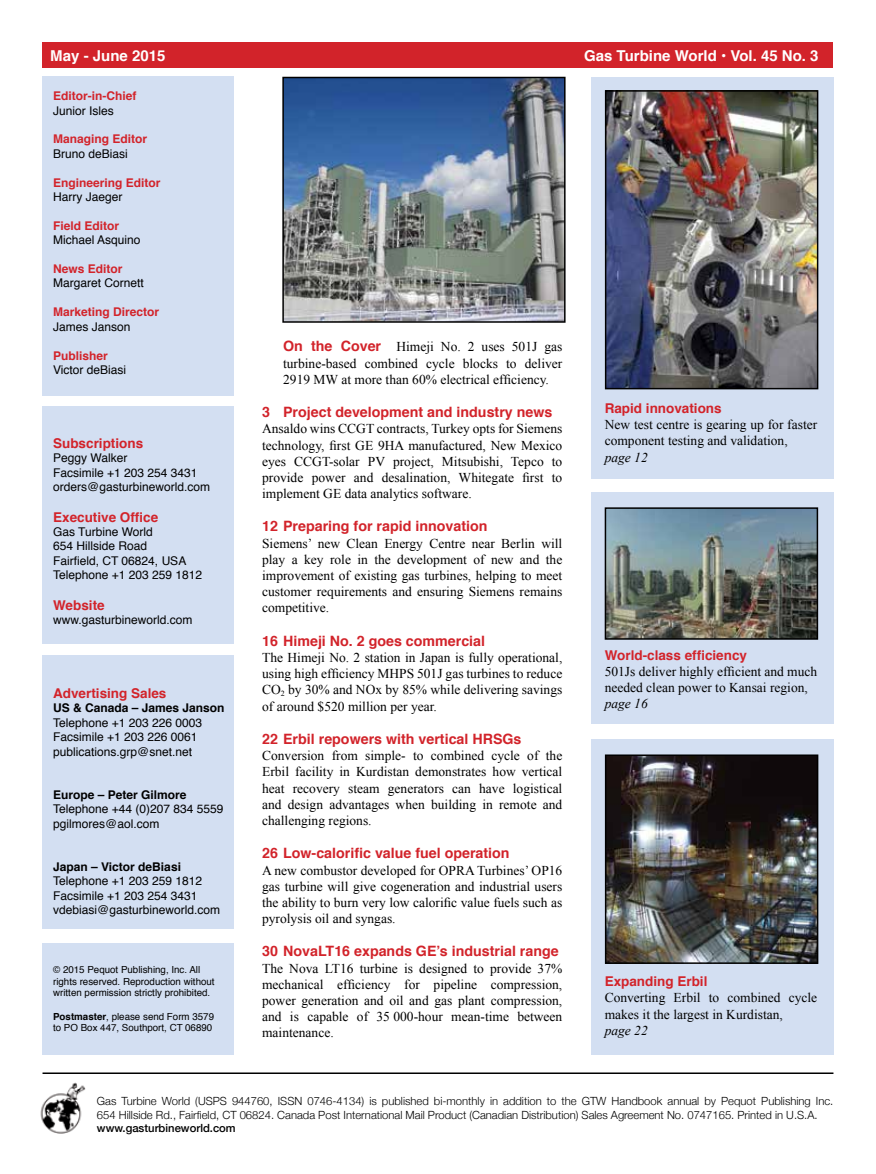
<style>
.page{position:relative;width:876px;height:1174px;background:#fff}
.page>*{position:absolute;margin:0;border:0;box-sizing:border-box;transform-origin:0 0}
.t1{font:700 15px "Helvetica";color:#fff}
.t2{font:700 14.25px "Helvetica";color:#d2232a}
.t3{font:13.5px/16.2px "Times New Roman";color:#000;text-align:justify}
.t4{font:700 13.5px "Helvetica";color:#d2232a}
.t5{font:italic 13.5px "Times New Roman";color:#000}
.t6{font:12px/14.4px "Helvetica";color:#000}
.t7{font:700 12px "Helvetica";color:#d2232a}
.t8{font:700 12px "Helvetica";color:#000}
.t9{font:300 11.25px/13.5px "Helvetica Neue";color:#000}
.t10{font:500 11.25px "Helvetica Neue";color:#000}
.t11{font:9.75px/11.7px "Helvetica";color:#000}
.s1{font-family:"Helvetica";font-weight:700;font-size:14.25px;color:#d2232a}
.s2{color:#fff}
.s3{font-weight:700}
</style>
<div class="page">
<div style="left:43px;top:43px;width:790px;height:25px;background:#d2232a"></div>
<div style="left:43px;top:77px;width:191px;height:319px;background:#d3dff2"></div>
<div style="left:43px;top:406px;width:191px;height:237px;background:#d3dff2"></div>
<div style="left:43px;top:655px;width:191px;height:274px;background:#d3dff2"></div>
<div style="left:43px;top:942px;width:191px;height:112px;background:#d3dff2"></div>
<img style="left:40px;top:1082px;width:46px;height:52px">
<hr style="left:43px;top:1072px;width:790px;height:2px;background:#000">
<div style="left:591px;top:77px;width:242px;height:401px;background:#d3dff2"></div>
<div style="left:591px;top:493px;width:242px;height:231px;background:#d3dff2"></div>
<div style="left:591px;top:739px;width:242px;height:315px;background:#d3dff2"></div>
<img style="left:285px;top:80px;width:278px;height:240px">
<div style="left:282px;top:77px;width:284px;height:246px;border:2px solid #000"></div>
<img style="left:608px;top:757px;width:207px;height:204px">
<div style="left:605px;top:754px;width:213px;height:210px;border:2px solid #000"></div>
<img style="left:608px;top:510px;width:207px;height:126px">
<div style="left:605px;top:507px;width:213px;height:132px;border:2px solid #000"></div>
<img style="left:608px;top:93px;width:207px;height:293px">
<div style="left:605px;top:90px;width:213px;height:299px;border:2px solid #000"></div>
<p class="t1" style="left:50px;top:44px;width:117px">May - June 2015</p>
<p class="t1" style="left:584px;top:44px;width:236px">Gas Turbine World • Vol. 45 No. 3</p>
<p class="t7" style="left:53px;top:86px;width:85px">Editor-in-Chief</p>
<p class="t6" style="left:53px;top:104px;width:62px">Junior Isles</p>
<p class="t7" style="left:53px;top:129px;width:96px">Managing Editor</p>
<p class="t6" style="left:53px;top:147px;width:76px">Bruno deBiasi</p>
<p class="t7" style="left:53px;top:173px;width:109px">Engineering Editor</p>
<p class="t6" style="left:53px;top:190px;width:71px">Harry Jaeger</p>
<p class="t7" style="left:53px;top:216px;width:68px">Field Editor</p>
<p class="t6" style="left:53px;top:233px;width:89px">Michael Asquino</p>
<p class="t7" style="left:53px;top:259px;width:71px">News Editor</p>
<p class="t6" style="left:53px;top:276px;width:92px">Margaret Cornett</p>
<p class="t7" style="left:53px;top:302px;width:108px">Marketing Director</p>
<p class="t6" style="left:53px;top:320px;width:79px">James Janson</p>
<p class="t7" style="left:53px;top:345px;width:56px">Publisher</p>
<p class="t6" style="left:53px;top:363px;width:75px">Victor deBiasi</p>
<p class="t3" style="left:283px;top:338px;width:281px"><span class="s1">On the Cover</span> Himeji No. 2 uses 501J gas turbine-based combined cycle blocks to deliver 2919 MW at more than 60% electrical efficiency.</p>
<p class="t2" style="left:262px;top:400px;width:292px">3 Project development and industry news</p>
<p class="t3" style="left:262px;top:420px;width:302px">Ansaldo wins CCGT contracts, Turkey opts for Siemens technology, first GE 9HA manufactured, New Mexico eyes CCGT-solar PV project, Mitsubishi, Tepco to provide power and desalination, Whitegate first to implement GE data analytics software.</p>
<p class="t2" style="left:262px;top:515px;width:227px">12 Preparing for rapid innovation</p>
<p class="t3" style="left:262px;top:535px;width:302px">Siemens’ new Clean Energy Centre near Berlin will play a key role in the development of new and the improvement of existing gas turbines, helping to meet customer requirements and ensuring Siemens remains competitive.</p>
<p class="t2" style="left:262px;top:629px;width:224px">16 Himeji No. 2 goes commercial</p>
<p class="t3" style="left:262px;top:649px;width:302px">The Himeji No. 2 station in Japan is fully operational, using high efficiency MHPS 501J gas turbines to reduce CO<sub>2</sub> by 30% and NOx by 85% while delivering savings of around $520 million per year.</p>
<p class="t2" style="left:262px;top:727px;width:261px">22 Erbil repowers with vertical HRSGs</p>
<p class="t3" style="left:262px;top:747px;width:302px">Conversion from simple- to combined cycle of the Erbil facility in Kurdistan demonstrates how vertical heat recovery steam generators can have logistical and design advantages when building in remote and challenging regions.</p>
<p class="t2" style="left:262px;top:841px;width:249px">26 Low-calorific value fuel operation</p>
<p class="t3" style="left:262px;top:861px;width:302px">A new combustor developed for OPRA Turbines’ OP16 gas turbine will give cogeneration and industrial users the ability to burn very low calorific value fuels such as pyrolysis oil and syngas.</p>
<p class="t2" style="left:262px;top:940px;width:298px">30 NovaLT16 expands GE’s industrial range</p>
<p class="t3" style="left:262px;top:959px;width:302px">The Nova LT16 turbine is designed to provide 37% mechanical efficiency for pipeline compression, power generation and oil and gas plant compression, and is capable of 35<span class="s2">.</span>000-hour mean-time between maintenance.</p>
<p class="t4" style="left:605px;top:397px;width:119px">Rapid innovations</p>
<p class="t3" style="left:605px;top:416px;width:214px">New test centre is gearing up for faster component testing and validation,</p>
<p class="t5" style="left:605px;top:448px;width:45px">page 12</p>
<p class="t4" style="left:53px;top:432px;width:92px">Subscriptions</p>
<p class="t6" style="left:53px;top:451px;width:158px">Peggy Walker<br>Facsimile +1 203 254 3431 orders@gasturbineworld.com</p>
<p class="t4" style="left:53px;top:506px;width:107px">Executive Office</p>
<p class="t6" style="left:53px;top:525px;width:151px">Gas Turbine World<br>654 Hillside Road<br>Fairfield, CT 06824, USA<br>Telephone +1 203 259 1812</p>
<p class="t4" style="left:53px;top:594px;width:53px">Website</p>
<p class="t6" style="left:53px;top:613px;width:141px">www.gasturbineworld.com</p>
<p class="t4" style="left:605px;top:644px;width:144px">World-class efficiency</p>
<p class="t3" style="left:605px;top:663px;width:214px">501Js deliver highly efficient and much needed clean power to Kansai region,</p>
<p class="t5" style="left:605px;top:694px;width:45px">page 16</p>
<p class="t4" style="left:53px;top:682px;width:115px">Advertising Sales</p>
<p class="t8" style="left:53px;top:698px;width:173px">US &amp; Canada – James Janson</p>
<p class="t6" style="left:53px;top:716px;width:151px">Telephone +1 203 226 0003<br>Facsimile +1 203 226 0061 publications.grp@snet.net</p>
<p class="t8" style="left:53px;top:785px;width:135px">Europe – Peter Gilmore</p>
<p class="t6" style="left:53px;top:802px;width:172px">Telephone +44 (0)207 834 5559 pgilmores@aol.com</p>
<p class="t8" style="left:53px;top:857px;width:129px">Japan – Victor deBiasi</p>
<p class="t6" style="left:53px;top:874px;width:168px">Telephone +1 203 259 1812<br>Facsimile +1 203 254 3431 vdebiasi@gasturbineworld.com</p>
<p class="t11" style="left:53px;top:964px;width:163px">© 2015 Pequot Publishing, Inc. All rights reserved. Reproduction without written permission strictly prohibited.</p>
<p class="t11" style="left:53px;top:1010px;width:162px"><span class="s3">Postmaster</span>, please send Form 3579 to PO Box 447, Southport, CT 06890</p>
<p class="t4" style="left:605px;top:970px;width:104px">Expanding Erbil</p>
<p class="t3" style="left:605px;top:989px;width:214px">Converting Erbil to combined cycle makes it the largest in Kurdistan,</p>
<p class="t5" style="left:605px;top:1021px;width:45px">page 22</p>
<p class="t9" style="left:97px;top:1093px;width:738px">Gas Turbine World (USPS 944760, ISSN 0746-4134) is published bi-monthly in addition to the GTW Handbook annual by Pequot Publishing Inc.<br>654 Hillside Rd., Fairfield, CT 06824. Canada Post International Mail Product (Canadian Distribution) Sales Agreement No. 0747165. Printed in U.S.A.</p>
<p class="t10" style="left:97px;top:1119px;width:140px">www.gasturbineworld.com</p>
</div>
